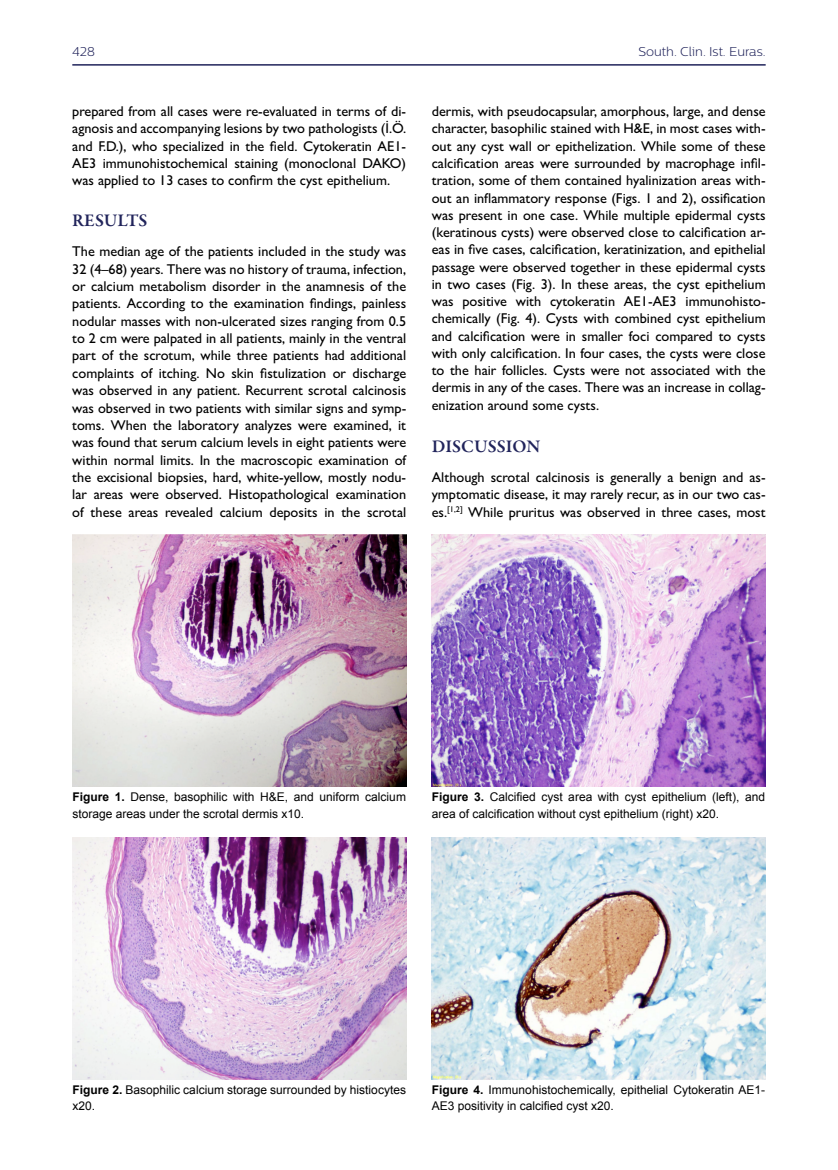
<style>
.page{position:relative;width:838px;height:1170px;background:#fff}
.page>*{position:absolute;margin:0;border:0;box-sizing:border-box;transform-origin:0 0}
.t1{font:600 18px "Garamond Premr Pro";color:#21245b}
.t2{font:500 14.25px/17.4px "Gill Sans MT Pro";color:#000;text-align:justify}
.t3{font:300 12.75px "Centrale Sans";color:#21245b}
.t4{font:12px/16.5px "Arial";color:#000}
.s1{font-weight:700}
</style>
<div class="page">
<hr style="left:72px;top:64px;width:693px;height:2px;background:#21245b">
<img style="left:72px;top:535px;width:334px;height:251px">
<img style="left:72px;top:837px;width:334px;height:242px">
<img style="left:432px;top:535px;width:333px;height:251px">
<img style="left:432px;top:837px;width:333px;height:242px">
<p class="t3" style="left:72px;top:45px;width:24px">428</p>
<p class="t3" style="left:638px;top:45px;width:129px">South. Clin. Ist. Euras.</p>
<p class="t2" style="left:72px;top:102px;width:335px">prepared from all cases were re-evaluated in terms of di&shy;agnosis and accompanying lesions by two pathologists (İ.Ö. and F.D.), who specialized in the field. Cytokeratin AE1- AE3 immunohistochemical staining (monoclonal DAKO) was applied to 13 cases to confirm the cyst epithelium.</p>
<p class="t1" style="left:72px;top:210px;width:77px">RESULTS</p>
<p class="t2" style="left:72px;top:243px;width:335px">The median age of the patients included in the study was 32 (4–68) years. There was no history of trauma, infection, or calcium metabolism disorder in the anamnesis of the patients. According to the examination findings, painless nodular masses with non-ulcerated sizes ranging from 0.5 to 2 cm were palpated in all patients, mainly in the ventral part of the scrotum, while three patients had additional complaints of itching. No skin fistulization or discharge was observed in any patient. Recurrent scrotal calcinosis was observed in two patients with similar signs and symp&shy;toms. When the laboratory analyzes were examined, it was found that serum calcium levels in eight patients were within normal limits. In the macroscopic examination of the excisional biopsies, hard, white-yellow, mostly nodu&shy;lar areas were observed. Histopathological examination of these areas revealed calcium deposits in the scrotal</p>
<p class="t2" style="left:432px;top:103px;width:335px">dermis, with pseudocapsular, amorphous, large, and dense character, basophilic stained with H&amp;E, in most cases with&shy;out any cyst wall or epithelization. While some of these calcification areas were surrounded by macrophage infil&shy;tration, some of them contained hyalinization areas with&shy;out an inflammatory response (Figs. 1 and 2), ossification was present in one case. While multiple epidermal cysts (keratinous cysts) were observed close to calcification ar&shy;eas in five cases, calcification, keratinization, and epithelial passage were observed together in these epidermal cysts in two cases (Fig. 3). In these areas, the cyst epithelium was positive with cytokeratin AE1-AE3 immunohisto&shy;chemically (Fig. 4). Cysts with combined cyst epithelium and calcification were in smaller foci compared to cysts with only calcification. In four cases, the cysts were close to the hair follicles. Cysts were not associated with the dermis in any of the cases. There was an increase in collag&shy;enization around some cysts.</p>
<p class="t1" style="left:432px;top:435px;width:110px">DISCUSSION</p>
<p class="t2" style="left:432px;top:468px;width:335px">Although scrotal calcinosis is generally a benign and as&shy;ymptomatic disease, it may rarely recur, as in our two cas&shy;es.<sup>[1,2]</sup> While pruritus was observed in three cases, most</p>
<p class="t4" style="left:72px;top:788px;width:335px"><span class="s1">Figure 1.</span> Dense, basophilic with H&amp;E, and uniform calcium storage areas under the scrotal dermis x10.</p>
<p class="t4" style="left:432px;top:788px;width:335px"><span class="s1">Figure 3.</span> Calcified cyst area with cyst epithelium (left), and area of calcification without cyst epithelium (right) x20.</p>
<p class="t4" style="left:72px;top:1081px;width:335px"><span class="s1">Figure 2.</span> Basophilic calcium storage surrounded by histiocytes x20.</p>
<p class="t4" style="left:432px;top:1081px;width:335px"><span class="s1">Figure 4.</span> Immunohistochemically, epithelial Cytokeratin AE1-<br>AE3 positivity in calcified cyst x20.</p>
</div>
